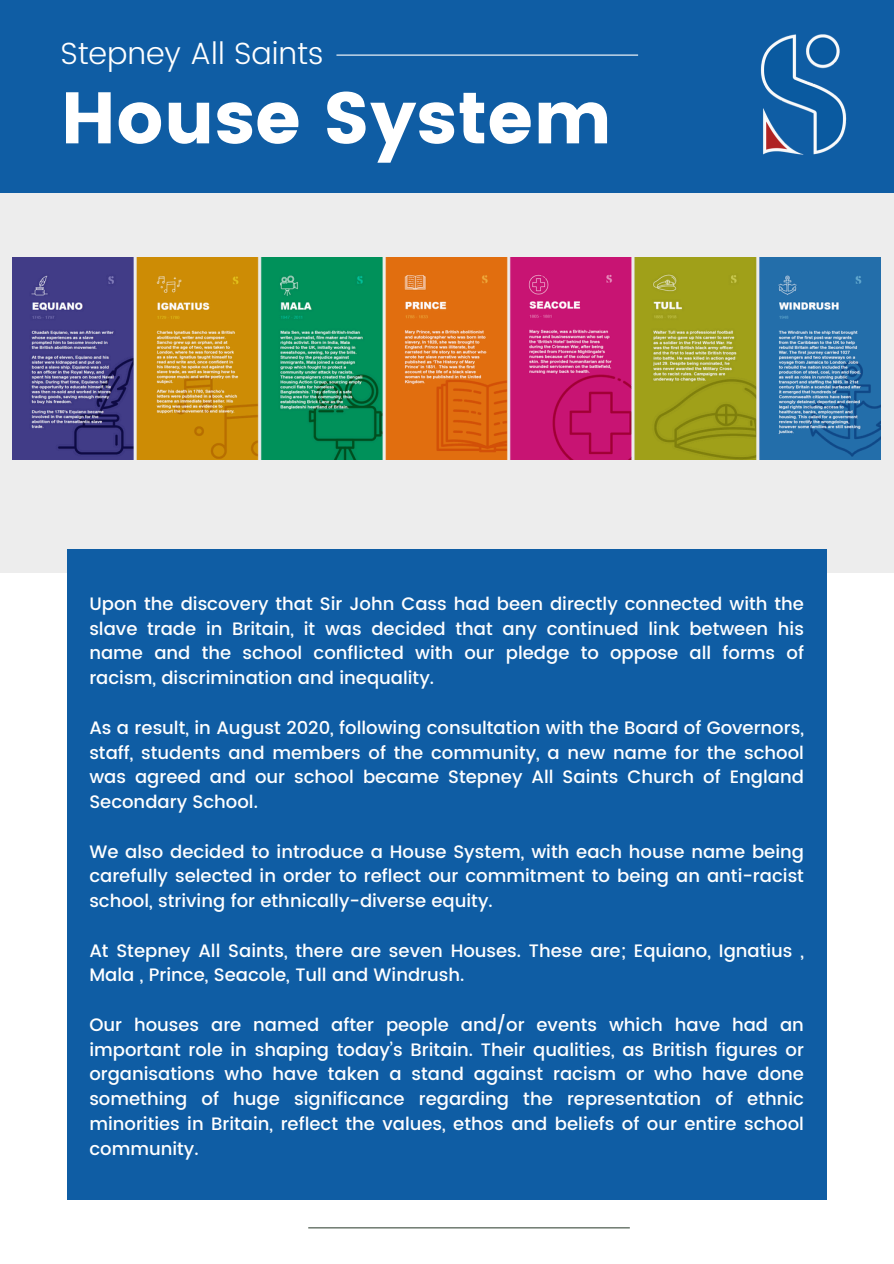
<style>
.page{position:relative;width:894px;height:1264px;background:#fff}
.page>*{position:absolute;margin:0;border:0;box-sizing:border-box;transform-origin:0 0}
.t1{font:72.75px "Poppins";color:#fff}
.t2{font:300 30.75px "Poppins";color:#fff}
.t3{font:500 18px/24.8px "Poppins";color:#fff;text-align:justify}
</style>
<div class="page">
<div style="left:0;top:193px;width:893px;height:379px;background:#ededed"></div>
<div style="left:0;top:0;width:893px;height:193px;background:#0f5da4"></div>
<div style="left:67px;top:549px;width:759px;height:650px;background:#0f5da4"></div>
<hr style="left:336px;top:55px;width:302px;height:1px;background:#fff">
<hr style="left:308px;top:1227px;width:321px;height:1px;background:#3e4e40">
<img style="left:760px;top:34px;width:87px;height:121px">
<img style="left:13px;top:257px;width:867px;height:203px">
<h1 class="t2" style="left:61px;top:35px;width:264px">Stepney All Saints</h1>
<p class="t1" style="left:61px;top:76px;width:553px">House System</p>
<p class="t3" style="left:89px;top:591px;width:716px">Upon the discovery that Sir John Cass had been directly connected with the slave trade in Britain, it was decided that any continued link between his name and the school conflicted with our pledge to oppose all forms of racism, discrimination and inequality.</p>
<p class="t3" style="left:89px;top:715px;width:716px">As a result, in August 2020, following consultation with the Board of Governors, staff, students and members of the community, a new name for the school was agreed and our school became Stepney All Saints Church of England Secondary School.</p>
<p class="t3" style="left:89px;top:839px;width:716px">We also decided to introduce a House System, with each house name being carefully selected in order to reflect our commitment to being an anti-racist school, striving for ethnically-diverse equity.</p>
<p class="t3" style="left:89px;top:938px;width:716px">At Stepney All Saints, there are seven Houses. These are; Equiano, Ignatius ,<br>Mala , Prince, Seacole, Tull and Windrush.</p>
<p class="t3" style="left:89px;top:1012px;width:716px">Our houses are named after people and/or events which have had an important role in shaping today’s Britain. Their qualities, as British figures or organisations who have taken a stand against racism or who have done something of huge significance regarding the representation of ethnic minorities in Britain, reflect the values, ethos and beliefs of our entire school community.</p>
</div>
